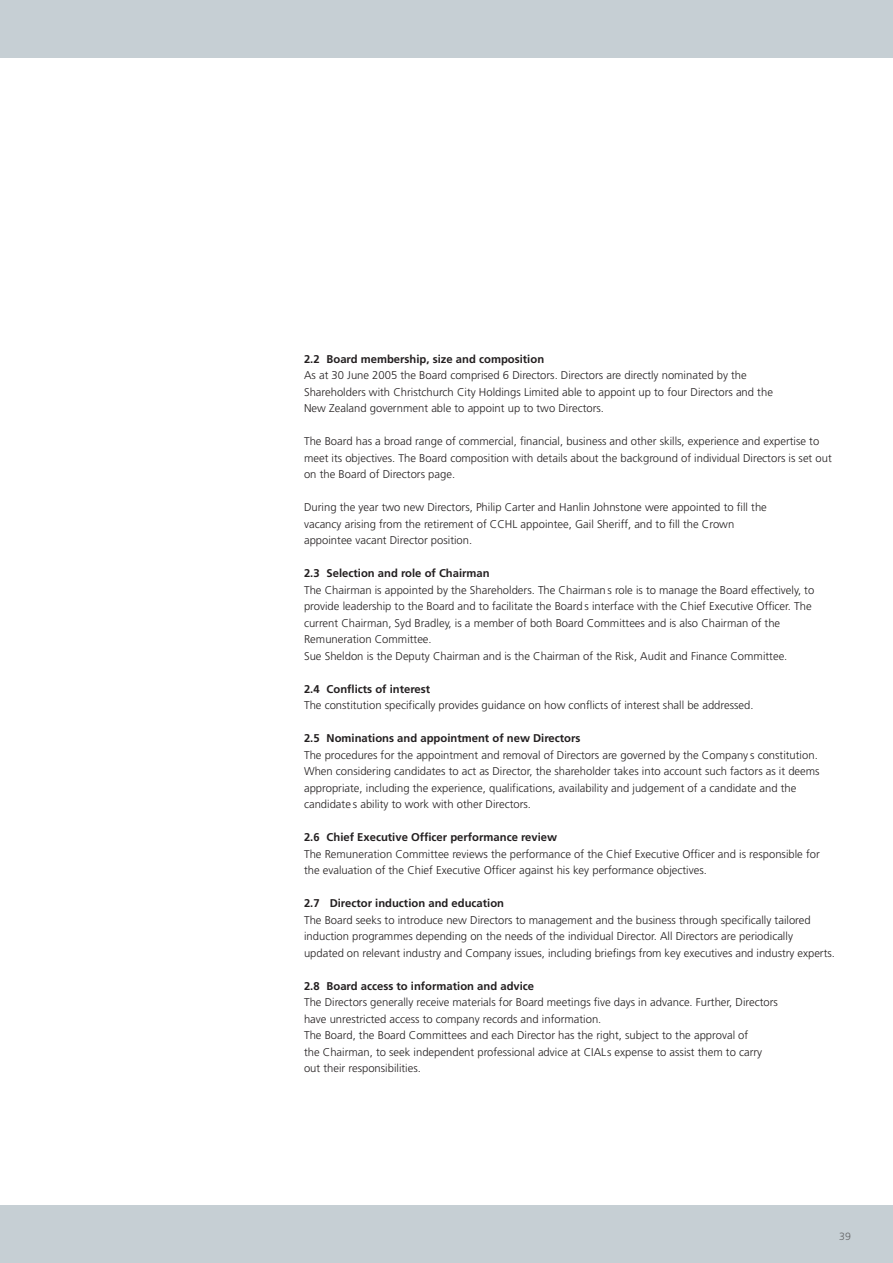
<style>
.page{position:relative;width:893px;height:1263px;background:#fff}
.page>*{position:absolute;margin:0;border:0;box-sizing:border-box;transform-origin:0 0}
.t1{font:300 11.25px/16.5px "Frutiger";color:#231f20}
.t2{font:700 11.25px "Frutiger";color:#231f20}
.t3{font:300 10.5px "Frutiger";color:#636466}
</style>
<div class="page">
<div style="left:1px;top:0;width:891px;height:58px;background:#c6cfd4"></div>
<div style="left:1px;top:1205px;width:891px;height:57px;background:#c6cfd4"></div>
<p class="t2" style="left:304px;top:354px;width:242px">2.2 Board membership, size and composition</p>
<p class="t1" style="left:304px;top:368px;width:470px">As at 30 June 2005 the Board comprised 6 Directors. Directors are directly nominated by the<br>Shareholders with Christchurch City Holdings Limited able to appoint up to four Directors and the<br>New Zealand government able to appoint up to two Directors.</p>
<p class="t1" style="left:304px;top:434px;width:529px">The Board has a broad range of commercial, financial, business and other skills, experience and expertise to meet its objectives. The Board composition with details about the background of individual Directors is set out on the Board of Directors page.</p>
<p class="t1" style="left:304px;top:500px;width:464px">During the year two new Directors, Philip Carter and Hanlin Johnstone were appointed to fill the vacancy arising from the retirement of CCHL appointee, Gail Sheriff, and to fill the Crown appointee vacant Director position.</p>
<p class="t2" style="left:304px;top:569px;width:187px">2.3 Selection and role of Chairman</p>
<p class="t1" style="left:304px;top:582px;width:511px">The Chairman is appointed by the Shareholders. The Chairman s role is to manage the Board effectively, to provide leadership to the Board and to facilitate the Board s interface with the Chief Executive Officer. The current Chairman, Syd Bradley, is a member of both Board Committees and is also Chairman of the Remuneration Committee.<br>Sue Sheldon is the Deputy Chairman and is the Chairman of the Risk, Audit and Finance Committee.</p>
<p class="t2" style="left:304px;top:684px;width:128px">2.4 Conflicts of interest</p>
<p class="t1" style="left:304px;top:698px;width:451px">The constitution specifically provides guidance on how conflicts of interest shall be addressed.</p>
<p class="t2" style="left:304px;top:734px;width:278px">2.5 Nominations and appointment of new Directors</p>
<p class="t1" style="left:304px;top:747px;width:517px">The procedures for the appointment and removal of Directors are governed by the Company s constitution.<br>When considering candidates to act as Director, the shareholder takes into account such factors as it deems appropriate, including the experience, qualifications, availability and judgement of a candidate and the candidate s ability to work with other Directors.</p>
<p class="t2" style="left:304px;top:833px;width:255px">2.6 Chief Executive Officer performance review</p>
<p class="t1" style="left:304px;top:846px;width:517px">The Remuneration Committee reviews the performance of the Chief Executive Officer and is responsible for the evaluation of the Chief Executive Officer against his key performance objectives.</p>
<p class="t2" style="left:304px;top:899px;width:201px">2.7 Director induction and education</p>
<p class="t1" style="left:304px;top:912px;width:532px">The Board seeks to introduce new Directors to management and the business through specifically tailored induction programmes depending on the needs of the individual Director. All Directors are periodically updated on relevant industry and Company issues, including briefings from key executives and industry experts.</p>
<p class="t2" style="left:304px;top:981px;width:232px">2.8 Board access to information and advice</p>
<p class="t1" style="left:304px;top:995px;width:475px">The Directors generally receive materials for Board meetings five days in advance. Further, Directors have unrestricted access to company records and information.<br>The Board, the Board Committees and each Director has the right, subject to the approval of<br>the Chairman, to seek independent professional advice at CIALs expense to assist them to carry out their responsibilities.</p>
<p class="t3" style="left:839px;top:1232px;width:13px">39</p>
</div>
